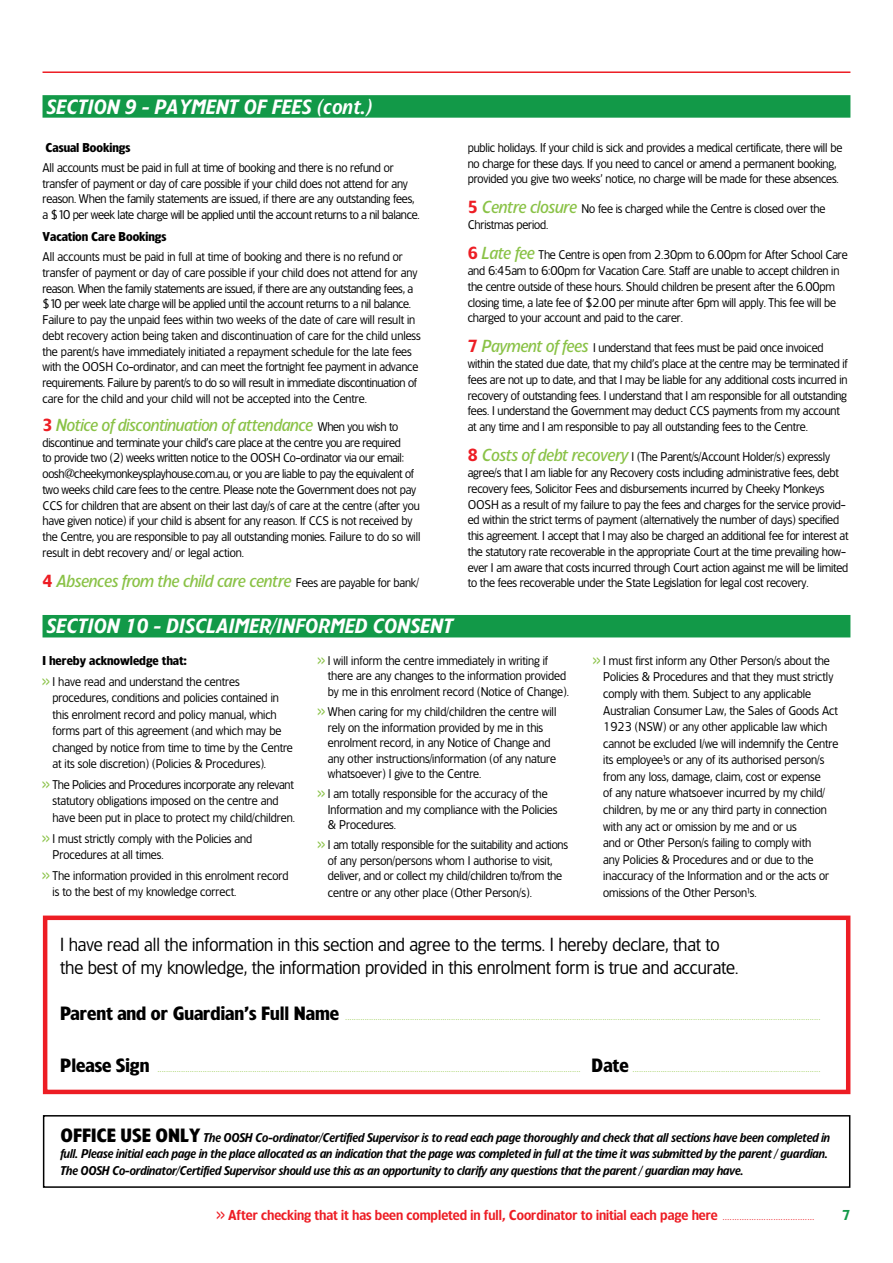
<style>
.page{position:relative;width:893px;height:1263px;background:#fff}
.page>*{position:absolute;margin:0;border:0;box-sizing:border-box;transform-origin:0 0}
.t1{font:italic 600 19.5px "TF Forever";letter-spacing:.03em;color:#fff}
.t2{font:18px/22.5px "TF Forever";color:#000}
.t3{font:italic 500 16.5px "TF Forever";color:#8ac247}
.t4{font:600 13.5px "TF Forever";color:#ed1d24}
.t5{font:600 13.5px "TF Forever";color:#129948}
.t6{font:12px/15.8px "TF Forever";letter-spacing:-.01em;color:#000}
.t7{font:300 12px "TF Forever";color:#8dc63f}
.t8{font:italic 600 12px/16.5px "TF Forever";color:#000}
.t9{font:700 12px "TF Forever";color:#000}
.s1{font-weight:600;font-style:normal;color:#ed1d24}
.s2{font-weight:400;font-style:normal;font-size:12px;color:#000}
.s3{font-weight:600;font-size:16.5px;color:#ed1d24}
.s4{font-weight:500;font-style:italic;font-size:16.5px;color:#8ac247}
.s5{font-weight:700}
.s6{font-weight:700;color:#8ac247}
.s7{font-weight:700;font-size:18px;color:#000}
.s8{font-weight:700;font-style:normal;font-size:18px}
.s9{font-weight:300}
</style>
<div class="page">
<hr style="left:43px;top:71px;width:807px;height:2px;background:#ed1d24">
<div style="left:43px;top:95px;width:807px;height:23px;background:#129948"></div>
<div style="left:43px;top:615px;width:807px;height:22px;background:#129948"></div>
<div style="left:43px;top:915px;width:807px;height:179px;border:4px solid #ed1d24"></div>
<div style="left:43px;top:1115px;width:807px;height:73px;border:2px solid #000"></div>
<h1 class="t1" style="left:47px;top:95px;width:327px">SECTION 9 - PAYMENT OF FEES (cont.)</h1>
<p class="t9" style="left:46px;top:140px;width:86px">Casual Bookings</p>
<p class="t6" style="left:43px;top:159px;width:379px">All accounts must be paid in full at time of booking and there is no refund or transfer of payment or day of care possible if your child does not attend for any reason. When the family statements are issued, if there are any outstanding fees, a $10 per week late charge will be applied until the account returns to a nil balance.</p>
<p class="t9" style="left:43px;top:229px;width:125px">Vacation Care Bookings</p>
<p class="t6" style="left:43px;top:249px;width:380px">All accounts must be paid in full at time of booking and there is no refund or transfer of payment or day of care possible if your child does not attend for any reason. When the family statements are issued, if there are any outstanding fees, a $10 per week late charge will be applied until the account returns to a nil balance.<br>Failure to pay the unpaid fees within two weeks of the date of care will result in debt recovery action being taken and discontinuation of care for the child unless the parent/s have immediately initiated a repayment schedule for the late fees with the OOSH Co-ordinator, and can meet the fortnight fee payment in advance requirements. Failure by parent/s to do so will result in immediate discontinuation of care for the child and your child will not be accepted into the Centre.</p>
<h3 class="t3" style="left:43px;top:415px;width:357px"><span class="s1">3</span> Notice of discontinuation of attendance <span class="s2">When you wish to</span></h3>
<p class="t6" style="left:43px;top:434px;width:380px">discontinue and terminate your child’s care place at the centre you are required<br>to provide two (2) weeks written notice to the OOSH Co-ordinator via our email: oosh@cheekymonkeysplayhouse.com.au, or you are liable to pay the equivalent of two weeks child care fees to the centre. Please note the Government does not pay CCS for children that are absent on their last day/s of care at the centre (after you have given notice) if your child is absent for any reason. If CCS is not received by the Centre, you are responsible to pay all outstanding monies. Failure to do so will result in debt recovery and/ or legal action.</p>
<h3 class="t3" style="left:43px;top:571px;width:378px"><span class="s1">4</span> Absences from the child care centre <span class="s2">Fees are payable for bank/</span></h3>
<h1 class="t1" style="left:47px;top:615px;width:408px">SECTION 10 - DISCLAIMER/INFORMED CONSENT</h1>
<p class="t6" style="left:468px;top:139px;width:376px">public holidays. If your child is sick and provides a medical certificate, there will be no charge for these days. If you need to cancel or amend a permanent booking, provided you give two weeks’ notice, no charge will be made for these absences.</p>
<p class="t6" style="left:468px;top:201px;width:359px"><span class="s3">5</span> <span class="s4">Centre closure</span> No fee is charged while the Centre is closed over the<br>Christmas period.</p>
<p class="t6" style="left:468px;top:247px;width:381px"><span class="s3">6</span> <span class="s4">Late fee</span> The Centre is open from 2.30pm to 6.00pm for After School Care and 6:45am to 6:00pm for Vacation Care. Staff are unable to accept children in the centre outside of these hours. Should children be present after the 6.00pm closing time, a late fee of $2.00 per minute after 6pm will apply. This fee will be charged to your account and paid to the carer.</p>
<p class="t6" style="left:468px;top:340px;width:382px"><span class="s3">7</span> <span class="s4">Payment of fees</span> I understand that fees must be paid once invoiced within the stated due date, that my child’s place at the centre may be terminated if fees are not up to date, and that I may be liable for any additional costs incurred in recovery of outstanding fees. I understand that I am responsible for all outstanding fees. I understand the Government may deduct CCS payments from my account at any time and I am responsible to pay all outstanding fees to the Centre.</p>
<p class="t6" style="left:468px;top:449px;width:382px"><span class="s3">8</span> <span class="s4">Costs of debt recovery</span> I (The Parent/s/Account Holder/s) expressly agree/s that I am liable for any Recovery costs including administrative fees, debt recovery fees, Solicitor Fees and disbursements incurred by Cheeky Monkeys OOSH as a result of my failure to pay the fees and charges for the service provid&shy;ed within the strict terms of payment (alternatively the number of days) specified this agreement. I accept that I may also be charged an additional fee for interest at the statutory rate recoverable in the appropriate Court at the time prevailing how&shy;ever I am aware that costs incurred through Court action against me will be limited to the fees recoverable under the State Legislation for legal cost recovery.</p>
<p class="t6" style="left:43px;top:650px;width:199px;line-height:20.9px"><span class="s5">I hereby acknowledge that:<br></span><span class="s6">&gt;&gt;</span> I have read and understand the centres</p>
<p class="t6" style="left:53px;top:689px;width:242px;line-height:16.5px">procedures, conditions and policies contained in this enrolment record and policy manual, which forms part of this agreement (and which may be changed by notice from time to time by the Centre at its sole discretion) (Policies &amp; Procedures).</p>
<p class="t6" style="left:53px;top:776px;width:244px;line-height:16.5px;text-indent:-10px"><span class="s6">&gt;&gt;</span> The Policies and Procedures incorporate any relevant statutory obligations imposed on the centre and have been put in place to protect my child/children.</p>
<p class="t6" style="left:53px;top:830px;width:201px;line-height:16.5px;text-indent:-10px"><span class="s6">&gt;&gt;</span> I must strictly comply with the Policies and<br>Procedures at all times.</p>
<p class="t6" style="left:53px;top:867px;width:237px;line-height:16.5px;text-indent:-10px"><span class="s6">&gt;&gt;</span> The information provided in this enrolment record is to the best of my knowledge correct.</p>
<p class="t6" style="left:328px;top:652px;width:242px;text-indent:-10px"><span class="s6">&gt;&gt;</span> I will inform the centre immediately in writing if there are any changes to the information provided by me in this enrolment record (Notice of Change).</p>
<p class="t6" style="left:328px;top:704px;width:230px;text-indent:-10px"><span class="s6">&gt;&gt;</span> When caring for my child/children the centre will rely on the information provided by me in this enrolment record, in any Notice of Change and any other instructions/information (of any nature whatsoever) I give to the Centre.</p>
<p class="t6" style="left:328px;top:786px;width:231px;text-indent:-10px"><span class="s6">&gt;&gt;</span> I am totally responsible for the accuracy of the<br>Information and my compliance with the Policies &amp; Procedures.</p>
<p class="t6" style="left:328px;top:837px;width:242px;text-indent:-10px"><span class="s6">&gt;&gt;</span> I am totally responsible for the suitability and actions of any person/persons whom I authorise to visit, deliver, and or collect my child/children to/from the centre or any other place (Other Person/s).</p>
<p class="t6" style="left:603px;top:652px;width:237px;line-height:16.5px;text-indent:-10px"><span class="s6">&gt;&gt;</span> I must first inform any Other Person/s about the Policies &amp; Procedures and that they must strictly comply with them. Subject to any applicable Australian Consumer Law, the Sales of Goods Act 1923 (NSW) or any other applicable law which cannot be excluded I/we will indemnify the Centre its employee¹s or any of its authorised person/s from any loss, damage, claim, cost or expense<br>of any nature whatsoever incurred by my child/ children, by me or any third party in connection with any act or omission by me and or us<br>and or Other Person/s failing to comply with<br>any Policies &amp; Procedures and or due to the inaccuracy of the Information and or the acts or omissions of the Other Person¹s.</p>
<h2 class="t2" style="left:60px;top:933px;width:680px">I have read all the information in this section and agree to the terms. I hereby declare, that to the best of my knowledge, the information provided in this enrolment form is true and accurate.</h2>
<p class="t7" style="left:60px;top:1009px;width:762px"><span class="s7">Parent and or Guardian’s Full Name</span> ............................................................................................................................................................................................................................</p>
<p class="t7" style="left:60px;top:1060px;width:762px"><span class="s7">Please Sign</span> .................................................................................................................................................................................................... <span class="s7">Date</span> .......................................................................................</p>
<p class="t8" style="left:60px;top:1129px;width:771px"><span class="s8">OFFICE USE ONLY</span> The OOSH Co-ordinator/Certified Supervisor is to read each page thoroughly and check that all sections have been completed in full. Please initial each page in the place allocated as an indication that the page was completed in full at the time it was submitted by the parent / guardian.<br>The OOSH Co-ordinator/Certified Supervisor should use this as an opportunity to clarify any questions that the parent / guardian may have.</p>
<p class="t4" style="left:217px;top:1207px;width:599px"><span class="s5">&gt;&gt;</span> After checking that it has been completed in full, Coordinator to initial each page here <span class="s9">......................................</span></p>
<p class="t5" style="left:842px;top:1207px;width:10px">7</p>
</div>
